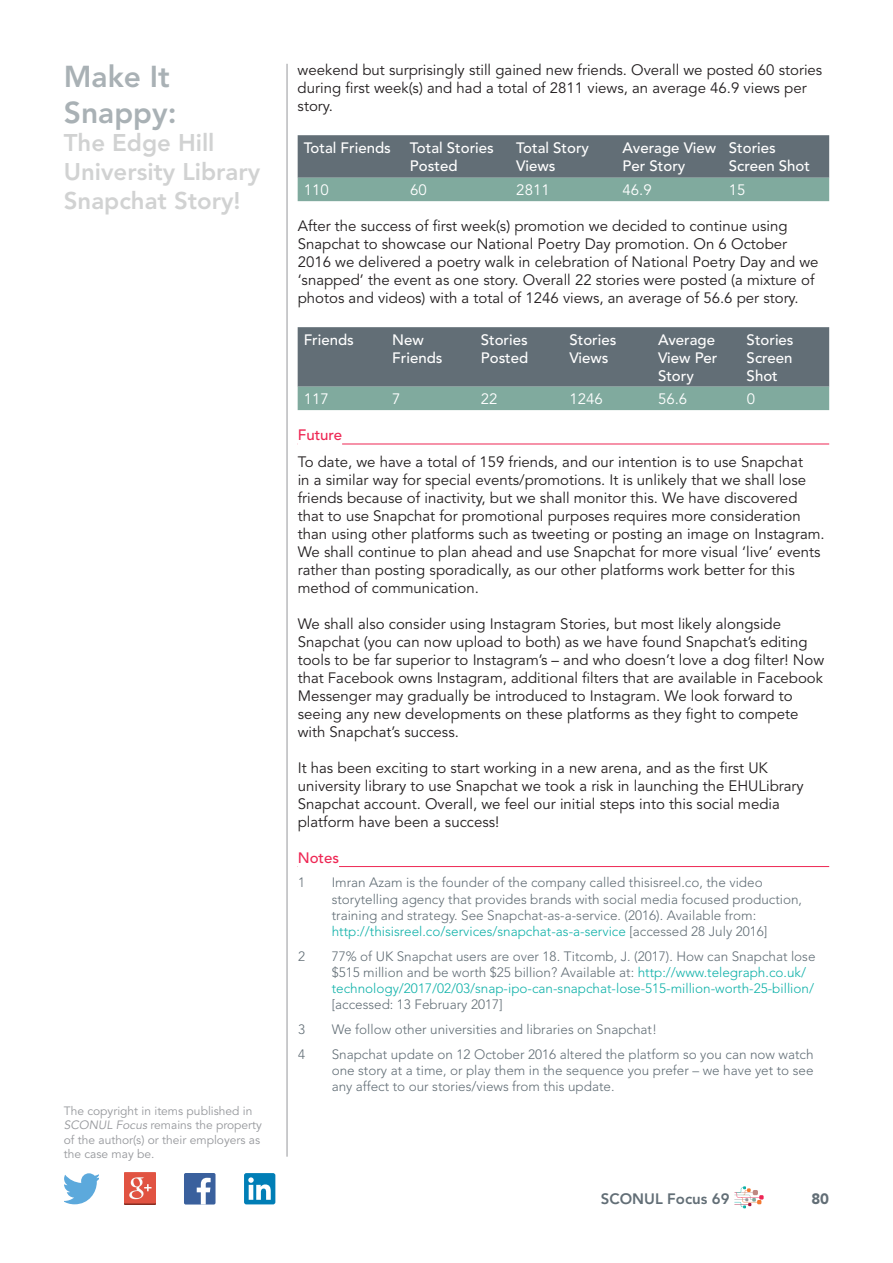
<style>
.page{position:relative;width:893px;height:1263px;background:#fff}
.page>*{position:absolute;margin:0;border:0;box-sizing:border-box;transform-origin:0 0}
.t1{font:800 30px/36px "Avenir";color:#a9b1b5}
.t2{font:800 24px/28.8px "Avenir";color:#d1d2d2}
.t3{font:15px/18px "Avenir";color:#231f20}
.t4{font:500 15px/18px "Avenir";color:#fff}
.t5{font:15px "Avenir";color:#fff}
.t6{font:800 15px "Avenir";color:#626e76}
.t7{font:500 15px "Avenir";color:#ee2754}
.t8{font:900 15px "Avenir";color:#626e76}
.t9{font:300 13.5px/16.2px "Avenir";color:#626e76}
.t10{font:12px/14.4px "Avenir";color:#96989c}
.s1{font-style:italic}
.s2{color:#0fb1a9}
</style>
<div class="page">
<svg style="left:64px;top:1173px;width:35px;height:31px"></svg>
<img style="left:124px;top:1173px;width:32px;height:32px">
<div style="left:184px;top:1173px;width:32px;height:31px;background:#3a609d;border-radius:2px"></div>
<svg style="left:197px;top:1178px;width:14px;height:26px"></svg>
<div style="left:244px;top:1173px;width:31px;height:31px;background:#007eb6;border-radius:2px"></div>
<svg style="left:248px;top:1177px;width:23px;height:23px"></svg>
<hr style="left:287px;top:64px;width:1px;height:1093px;background:#96989c">
<svg style="left:734px;top:1186px;width:30px;height:22px"></svg>
<hr style="left:298px;top:444px;width:531px;height:1px;background:#ee2754">
<div style="left:298px;top:432px;width:44px;height:16px;background:#fff"></div>
<hr style="left:298px;top:866px;width:531px;height:1px;background:#ee2754">
<div style="left:298px;top:854px;width:41px;height:17px;background:#fff"></div>
<svg style="left:298px;top:135px;width:531px;height:66px;background:#6d8484"></svg>
<svg style="left:298px;top:327px;width:531px;height:83px;background:#6b7f81"></svg>
<h1 class="t1" style="left:64px;top:58px;width:114px">Make It<br>Snappy:</h1>
<h2 class="t2" style="left:64px;top:129px;width:198px">The Edge Hill<br>University Library<br>Snapchat Story!</h2>
<p class="t10" style="left:64px;top:1104px;width:200px">The copyright in items published in<br><span class="s1">SCONUL Focus</span> remains the property of the author(s) or their employers as the case may be.</p>
<p class="t3" style="left:298px;top:61px;width:526px">weekend but surprisingly still gained new friends. Overall we posted 60 stories during first week(s) and had a total of 2811 views, an average 46.9 views per story.</p>
<p class="t4" style="left:304px;top:139px;width:89px">Total Friends</p>
<p class="t4" style="left:410px;top:139px;width:85px">Total Stories<br>Posted</p>
<p class="t4" style="left:516px;top:139px;width:74px">Total Story<br>Views</p>
<p class="t4" style="left:623px;top:139px;width:95px">Average View<br>Per Story</p>
<p class="t4" style="left:729px;top:139px;width:83px">Stories<br>Screen Shot</p>
<p class="t5" style="left:304px;top:181px;width:27px">110</p>
<p class="t5" style="left:410px;top:181px;width:18px">60</p>
<p class="t5" style="left:516px;top:181px;width:35px">2811</p>
<p class="t5" style="left:623px;top:181px;width:31px">46.9</p>
<p class="t5" style="left:729px;top:181px;width:18px">15</p>
<p class="t3" style="left:298px;top:217px;width:522px">After the success of first week(s) promotion we decided to continue using Snapchat to showcase our National Poetry Day promotion. On 6 October 2016 we delivered a poetry walk in celebration of National Poetry Day and we ‘snapped’ the event as one story. Overall 22 stories were posted (a mixture of photos and videos) with a total of 1246 views, an average of 56.6 per story.</p>
<p class="t4" style="left:304px;top:331px;width:52px">Friends</p>
<p class="t4" style="left:392px;top:331px;width:52px">New<br>Friends</p>
<p class="t4" style="left:481px;top:331px;width:49px">Stories<br>Posted</p>
<p class="t4" style="left:569px;top:331px;width:48px">Stories<br>Views</p>
<p class="t4" style="left:658px;top:331px;width:61px">Average<br>View Per<br>Story</p>
<p class="t4" style="left:747px;top:331px;width:48px;text-align:justify">Stories Screen Shot</p>
<p class="t5" style="left:304px;top:390px;width:27px">117</p>
<p class="t5" style="left:392px;top:390px;width:10px">7</p>
<p class="t5" style="left:481px;top:390px;width:18px">22</p>
<p class="t5" style="left:569px;top:390px;width:35px">1246</p>
<p class="t5" style="left:658px;top:390px;width:31px">56.6</p>
<p class="t5" style="left:747px;top:390px;width:10px">0</p>
<p class="t7" style="left:298px;top:426px;width:46px">Future</p>
<p class="t3" style="left:298px;top:453px;width:528px">To date, we have a total of 159 friends, and our intention is to use Snapchat<br>in a similar way for special events/promotions. It is unlikely that we shall lose friends because of inactivity, but we shall monitor this. We have discovered that to use Snapchat for promotional purposes requires more consideration than using other platforms such as tweeting or posting an image on Instagram.<br>We shall continue to plan ahead and use Snapchat for more visual ‘live’ events rather than posting sporadically, as our other platforms work better for this method of communication.</p>
<p class="t3" style="left:298px;top:615px;width:528px">We shall also consider using Instagram Stories, but most likely alongside Snapchat (you can now upload to both) as we have found Snapchat’s editing tools to be far superior to Instagram’s – and who doesn’t love a dog filter! Now that Facebook owns Instagram, additional filters that are available in Facebook Messenger may gradually be introduced to Instagram. We look forward to seeing any new developments on these platforms as they fight to compete with Snapchat’s success.</p>
<p class="t3" style="left:298px;top:759px;width:508px">It has been exciting to start working in a new arena, and as the first UK university library to use Snapchat we took a risk in launching the EHULibrary Snapchat account. Overall, we feel our initial steps into this social media platform have been a success!</p>
<p class="t7" style="left:298px;top:849px;width:43px">Notes</p>
<p class="t9" style="left:298px;top:874px;width:9px">1</p>
<p class="t9" style="left:332px;top:874px;width:472px">Imran Azam is the founder of the company called thisisreel.co, the video storytelling agency that provides brands with social media focused production, training and strategy. See Snapchat-as-a-service. (2016). Available from: <span class="s2">http://thisisreel.co/services/snapchat-as-a-service</span> [accessed 28 July 2016]</p>
<p class="t9" style="left:298px;top:948px;width:9px">2</p>
<p class="t9" style="left:332px;top:948px;width:485px">77% of UK Snapchat users are over 18. Titcomb, J. (2017). How can Snapchat lose $515 million and be worth $25 billion? Available at: <span class="s2">http://www.telegraph.co.uk/ technology/2017/02/03/snap-ipo-can-snapchat-lose-515-million-worth-25-billion/</span></p>
<p class="t9" style="left:332px;top:996px;width:172px">[accessed: 13 February 2017]</p>
<p class="t9" style="left:298px;top:1021px;width:9px">3</p>
<p class="t9" style="left:332px;top:1021px;width:327px">We follow other universities and libraries on Snapchat!</p>
<p class="t9" style="left:298px;top:1046px;width:9px">4</p>
<p class="t9" style="left:332px;top:1046px;width:483px;text-align:justify">Snapchat update on 12 October 2016 altered the platform so you can now watch one story at a time, or play them in the sequence you prefer – we have yet to see any affect to our stories/views from this update.</p>
<p class="t6" style="left:601px;top:1190px;width:130px">SCONUL Focus 69</p>
<p class="t8" style="left:811px;top:1190px;width:19px">80</p>
</div>
